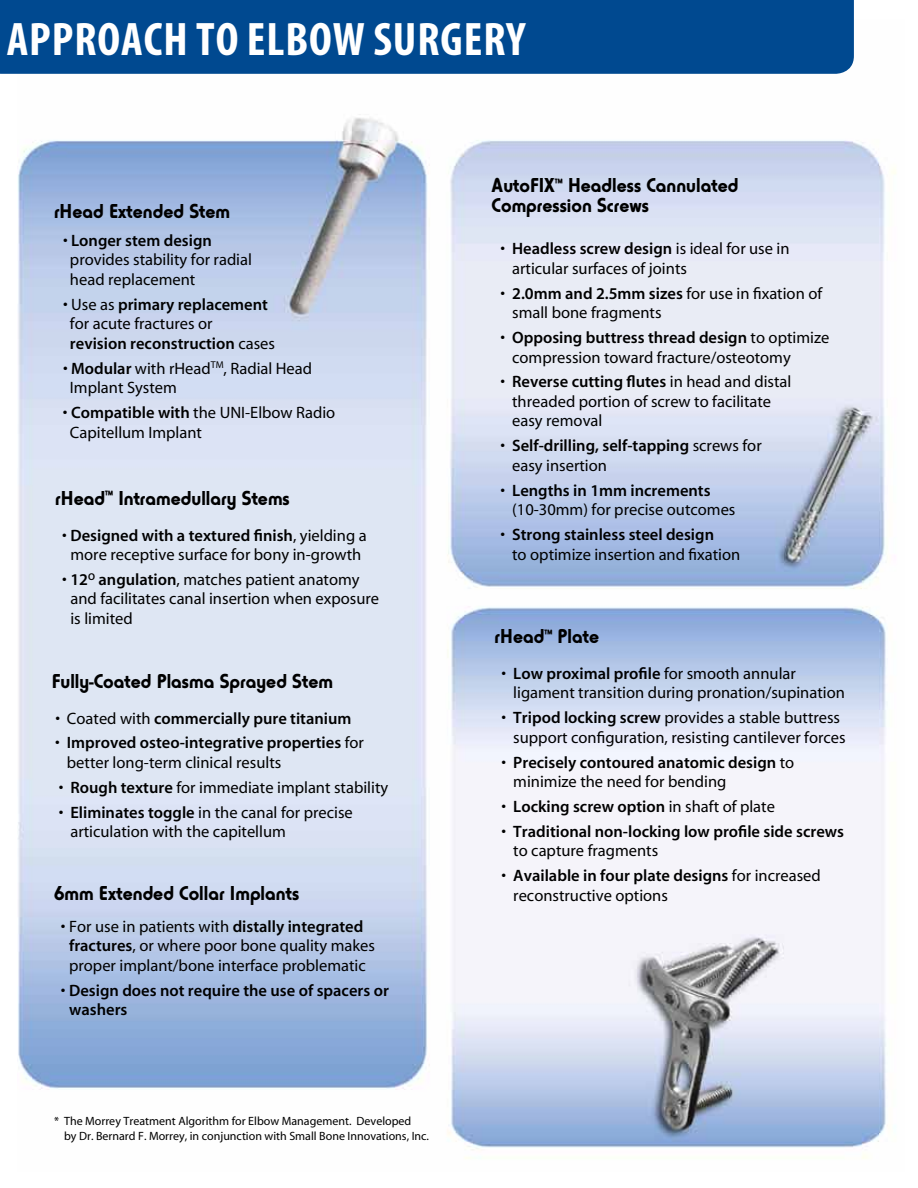
<style>
.page{position:relative;width:918px;height:1188px;background:#fff}
.page>*{position:absolute;margin:0;border:0;box-sizing:border-box;transform-origin:0 0}
.t1{font:700 condensed 47.25px "Myriad Pro";letter-spacing:.02em;color:#fff}
.t2{font:700 21px/19.5px "Horatio D";color:#000}
.t3{font:16.5px/19.5px "Myriad";color:#000}
.t4{font:16.5px/19.5px "Myriad MM 565 600";color:#000}
.t5{font:12px/15px "Myriad";color:#000}
.s1{font-family:"Myriad"}
.s2{font-family:"Myriad MM 565 600"}
</style>
<div class="page">
<img style="left:18px;top:118px;width:878px;height:1041px">
<div style="left:0;top:0;width:854px;height:74px;background:#004990"></div>
<h1 class="t1" style="left:7px;top:9px;width:520px">APPROACH TO ELBOW SURGERY</h1>
<p class="t2" style="left:54px;top:201px;width:178px">rHead Extended Stem</p>
<p class="t4" style="left:63px;top:232px;width:150px"><span class="s1">•</span> Longer stem design</p>
<p class="t3" style="left:70px;top:251px;width:183px">provides stability for radial head replacement</p>
<p class="t4" style="left:63px;top:295px;width:207px"><span class="s1">• Use as</span> primary replacement</p>
<p class="t3" style="left:70px;top:315px;width:144px">for acute fractures or</p>
<p class="t4" style="left:70px;top:334px;width:207px">revision reconstruction <span class="s1">cases</span></p>
<p class="t3" style="left:70px;top:359px;width:244px;text-indent:-7px">• <span class="s2">Modular</span> with rHead<sup>TM</sup>, Radial Head<br>Implant System</p>
<p class="t3" style="left:70px;top:404px;width:267px;text-indent:-7px">• <span class="s2">Compatible with</span> the UNI-Elbow Radio<br>Capitellum Implant</p>
<p class="t2" style="left:55px;top:488px;width:236px">rHead<sup>™</sup> Intramedullary Stems</p>
<p class="t4" style="left:62px;top:526px;width:306px"><span class="s1">•</span> Designed with a textured finish<span class="s1">, yielding a</span></p>
<p class="t3" style="left:70px;top:546px;width:292px">more receptive surface for bony in-growth</p>
<p class="t3" style="left:70px;top:570px;width:310px;text-indent:-8px">• <span class="s2">12</span><sup>O</sup> <span class="s2">angulation</span>, matches patient anatomy and facilitates canal insertion when exposure is limited</p>
<p class="t2" style="left:52px;top:671px;width:283px">Fully-Coated Plasma Sprayed Stem</p>
<p class="t4" style="left:55px;top:709px;width:298px"><span class="s1">• Coated with</span> commercially pure titanium</p>
<p class="t4" style="left:55px;top:734px;width:310px"><span class="s1">•</span> Improved osteo-integrative properties <span class="s1">for</span></p>
<p class="t3" style="left:67px;top:753px;width:216px">better long-term clinical results</p>
<p class="t3" style="left:59px;top:778px;width:331px">• <span class="s2">Rough texture</span> for immediate implant stability</p>
<p class="t3" style="left:70px;top:803px;width:284px;text-indent:-12px">• <span class="s2">Eliminates toggle</span> in the canal for precise articulation with the capitellum</p>
<p class="t2" style="left:54px;top:884px;width:247px">6mm Extended Collar Implants</p>
<p class="t3" style="left:69px;top:917px;width:307px;text-indent:-8px">• For use in patients with <span class="s2">distally integrated fractures</span>, or where poor bone quality makes proper implant/bone interface problematic</p>
<p class="t4" style="left:69px;top:981px;width:321px;text-indent:-8px"><span class="s1">•</span> Design does not require the use of spacers or washers</p>
<p class="t5" style="left:64px;top:1114px;width:367px;text-indent:-10px">* The Morrey Treatment Algorithm for Elbow Management. Developed<br>by Dr. Bernard F. Morrey, in conjunction with Small Bone Innovations, Inc.</p>
<p class="t2" style="left:492px;top:176px;width:248px">AutoFIX<sup>™</sup> Headless Cannulated<br>Compression Screws</p>
<p class="t4" style="left:501px;top:240px;width:291px"><span class="s1">•</span> Headless screw design <span class="s1">is ideal for use in</span></p>
<p class="t3" style="left:512px;top:259px;width:176px">articular surfaces of joints</p>
<p class="t3" style="left:512px;top:284px;width:312px;text-indent:-12px">• <span class="s2">2.0mm and 2.5mm sizes</span> for use in fixation of small bone fragments</p>
<p class="t4" style="left:501px;top:329px;width:330px"><span class="s1">•</span> Opposing buttress thread design <span class="s1">to optimize</span></p>
<p class="t3" style="left:512px;top:348px;width:280px">compression toward fracture/osteotomy</p>
<p class="t4" style="left:501px;top:373px;width:292px"><span class="s1">•</span> Reverse cutting flutes <span class="s1">in head and distal</span></p>
<p class="t3" style="left:512px;top:392px;width:261px">threaded portion of screw to facilitate easy removal</p>
<p class="t4" style="left:501px;top:437px;width:263px"><span class="s1">•</span> Self-drilling, self-tapping <span class="s1">screws for</span></p>
<p class="t3" style="left:512px;top:456px;width:96px">easy insertion</p>
<p class="t4" style="left:501px;top:481px;width:212px"><span class="s1">•</span> Lengths in 1mm increments</p>
<p class="t3" style="left:512px;top:501px;width:225px">(10-30mm) for precise outcomes</p>
<p class="t4" style="left:501px;top:526px;width:215px"><span class="s1">•</span> Strong stainless steel design</p>
<p class="t3" style="left:512px;top:545px;width:230px">to optimize insertion and fixation</p>
<p class="t2" style="left:495px;top:627px;width:106px">rHead<sup>™</sup> Plate</p>
<p class="t4" style="left:502px;top:664px;width:296px"><span class="s1">•</span> Low proximal profile <span class="s1">for smooth annular</span></p>
<p class="t3" style="left:513px;top:684px;width:333px">ligament transition during pronation/supination</p>
<p class="t3" style="left:513px;top:709px;width:334px;text-indent:-12px">• <span class="s2">Tripod locking screw</span> provides a stable buttress support configuration, resisting cantilever forces</p>
<p class="t4" style="left:502px;top:753px;width:294px"><span class="s1">•</span> Precisely contoured anatomic design <span class="s1">to</span></p>
<p class="t3" style="left:513px;top:773px;width:215px">minimize the need for bending</p>
<p class="t4" style="left:502px;top:798px;width:275px"><span class="s1">•</span> Locking screw option <span class="s1">in shaft of plate</span></p>
<p class="t4" style="left:502px;top:822px;width:344px"><span class="s1">•</span> Traditional non-locking low profile side screws</p>
<p class="t3" style="left:513px;top:842px;width:147px">to capture fragments</p>
<p class="t4" style="left:502px;top:867px;width:321px"><span class="s1">•</span> Available in four plate designs <span class="s1">for increased</span></p>
<p class="t3" style="left:513px;top:886px;width:156px">reconstructive options</p>
</div>
